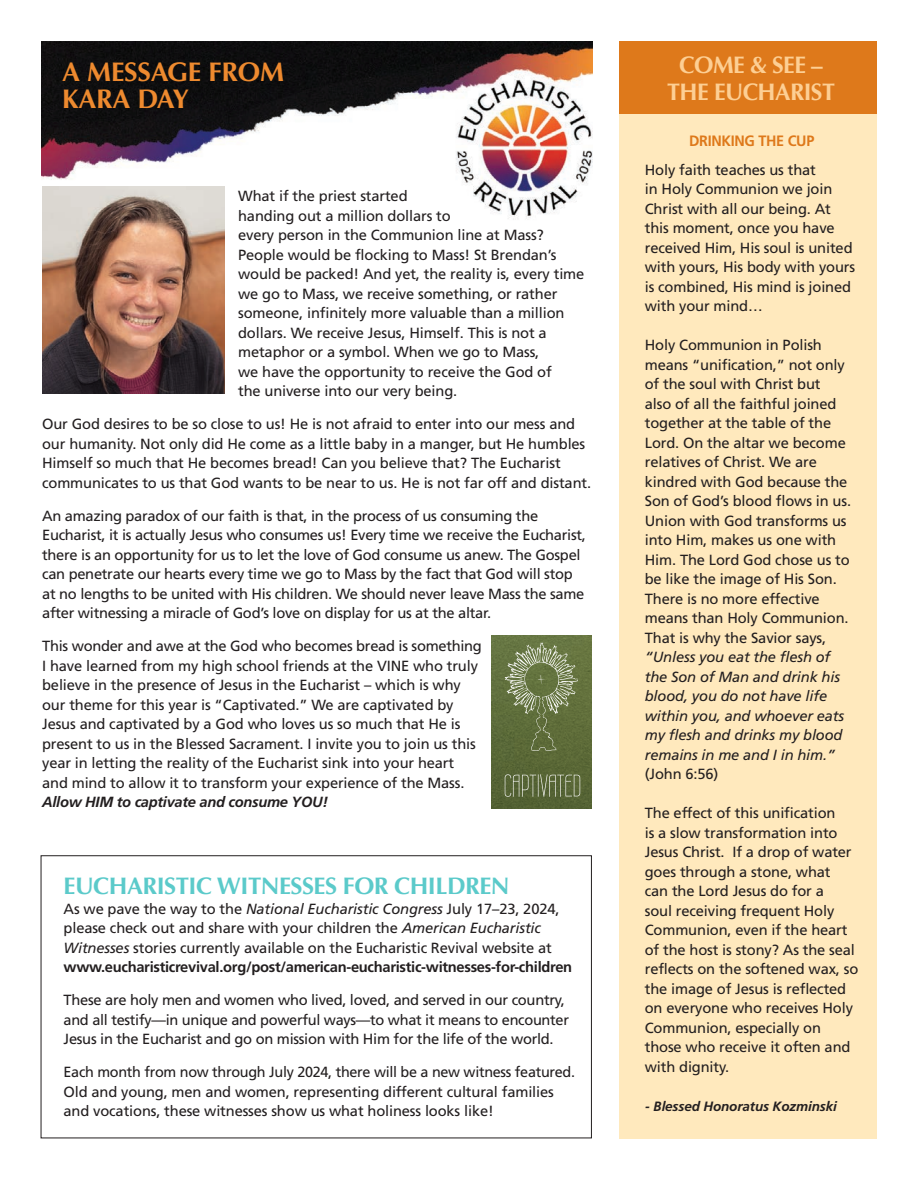
<style>
.page{position:relative;width:918px;height:1188px;background:#fff}
.page>*{position:absolute;margin:0;border:0;box-sizing:border-box;transform-origin:0 0}
.t1{font:700 27px/27px "Optima";letter-spacing:-.01em;color:#ee8a2f}
.t2{font:700 24px "Optima";letter-spacing:-.02em;color:#5bcaca}
.t3{font:700 24px/27px "Optima";letter-spacing:-.025em;color:#fdcf94;text-align:center}
.t4{font:700 15px "Frutiger LT Std";letter-spacing:-.02em;color:#de791b;scale:.96 1}
.t5{font:14.7px/19.5px "Frutiger LT Std";letter-spacing:-.01em;color:#231f20}
.t6{font:italic 700 13.5px "Frutiger LT Std";letter-spacing:-.01em;color:#231f20}
.s1{font-weight:700;font-style:italic}
.s2{font-style:italic}
.s3{font-weight:700}
</style>
<div class="page">
<div style="left:41px;top:855px;width:551px;height:283px;border:1px solid #231f20"></div>
<img style="left:41px;top:41px;width:551px;height:179px">
<div style="left:619px;top:44px;width:258px;height:1094px;background:#ffe9bd"></div>
<div style="left:619px;top:41px;width:258px;height:72px;background:#de791b"></div>
<img style="left:491px;top:635px;width:100px;height:174px">
<svg style="left:505px;top:642px;width:73px;height:109px;background:#738053"></svg>
<svg style="left:505px;top:774px;width:75px;height:23px;background:#6d7950"></svg>
<img style="left:42px;top:186px;width:183px;height:208px">
<p class="t1" style="left:62px;top:59px;width:223px">A MESSAGE FROM<br>KARA DAY</p>
<p class="t5" style="left:238px;top:186px;width:348px">What if the priest started<br>handing out a million dollars to<br>every person in the Communion line at Mass?<br>People would be flocking to Mass! St Brendan’s would be packed! And yet, the reality is, every time we go to Mass, we receive something, or rather someone, infinitely more valuable than a million dollars. We receive Jesus, Himself. This is not a metaphor or a symbol. When we go to Mass,<br>we have the opportunity to receive the God of<br>the universe into our very being.</p>
<p class="t5" style="left:42px;top:414px;width:551px">Our God desires to be so close to us! He is not afraid to enter into our mess and our humanity. Not only did He come as a little baby in a manger, but He humbles Himself so much that He becomes bread! Can you believe that? The Eucharist communicates to us that God wants to be near to us. He is not far off and distant.</p>
<p class="t5" style="left:42px;top:506px;width:545px">An amazing paradox of our faith is that, in the process of us consuming the Eucharist, it is actually Jesus who consumes us! Every time we receive the Eucharist, there is an opportunity for us to let the love of God consume us anew. The Gospel can penetrate our hearts every time we go to Mass by the fact that God will stop at no lengths to be united with His children. We should never leave Mass the same after witnessing a miracle of God’s love on display for us at the altar.</p>
<p class="t5" style="left:42px;top:636px;width:441px">This wonder and awe at the God who becomes bread is something I have learned from my high school friends at the VINE who truly believe in the presence of Jesus in the Eucharist – which is why our theme for this year is “Captivated.” We are captivated by Jesus and captivated by a God who loves us so much that He is present to us in the Blessed Sacrament. I invite you to join us this year in letting the reality of the Eucharist sink into your heart and mind to allow it to transform your experience of the Mass.<br><span class="s1">Allow HIM to captivate and consume YOU!</span></p>
<p class="t2" style="left:64px;top:872px;width:447px">EUCHARISTIC WITNESSES FOR CHILDREN</p>
<p class="t5" style="left:64px;top:899px;width:510px">As we pave the way to the <span class="s2">National Eucharistic Congress</span> July 17–23, 2024, please check out and share with your children the <span class="s2">American Eucharistic Witnesses</span> stories currently available on the Eucharistic Revival website at <span class="s3">www.eucharisticrevival.org/post/american-eucharistic-witnesses-for-children</span></p>
<p class="t5" style="left:64px;top:991px;width:507px">These are holy men and women who lived, loved, and served in our country, and all testify—in unique and powerful ways—to what it means to encounter<br>Jesus in the Eucharist and go on mission with Him for the life of the world.</p>
<p class="t5" style="left:64px;top:1063px;width:513px">Each month from now through July 2024, there will be a new witness featured.<br>Old and young, men and women, representing different cultural families and vocations, these witnesses show us what holiness looks like!</p>
<p class="t3" style="left:667px;top:51px;width:169px">COME &amp; SEE –<br>THE EUCHARIST</p>
<p class="t4" style="left:689px;top:132px;width:132px">DRINKING THE CUP</p>
<p class="t5" style="left:645px;top:160px;width:212px">Holy faith teaches us that<br>in Holy Communion we join<br>Christ with all our being. At this moment, once you have received Him, His soul is united with yours, His body with yours is combined, His mind is joined with your mind…</p>
<p class="t5" style="left:645px;top:335px;width:208px">Holy Communion in Polish means “unification,” not only of the soul with Christ but<br>also of all the faithful joined together at the table of the<br>Lord. On the altar we become relatives of Christ. We are kindred with God because the<br>Son of God’s blood flows in us.<br>Union with God transforms us into Him, makes us one with<br>Him. The Lord God chose us to be like the image of His Son.<br>There is no more effective means than Holy Communion.<br>That is why the Savior says, <span class="s2">“Unless you eat the flesh of the Son of Man and drink his blood, you do not have life within you, and whoever eats my flesh and drinks my blood remains in me and I in him.” </span>(John 6:56)</p>
<p class="t5" style="left:645px;top:804px;width:215px">The effect of this unification<br>is a slow transformation into<br>Jesus Christ. If a drop of water goes through a stone, what<br>can the Lord Jesus do for a<br>soul receiving frequent Holy<br>Communion, even if the heart of the host is stony? As the seal reflects on the softened wax, so the image of Jesus is reflected on everyone who receives Holy<br>Communion, especially on those who receive it often and with dignity.</p>
<p class="t6" style="left:645px;top:1098px;width:193px">- Blessed Honoratus Kozminski</p>
</div>
